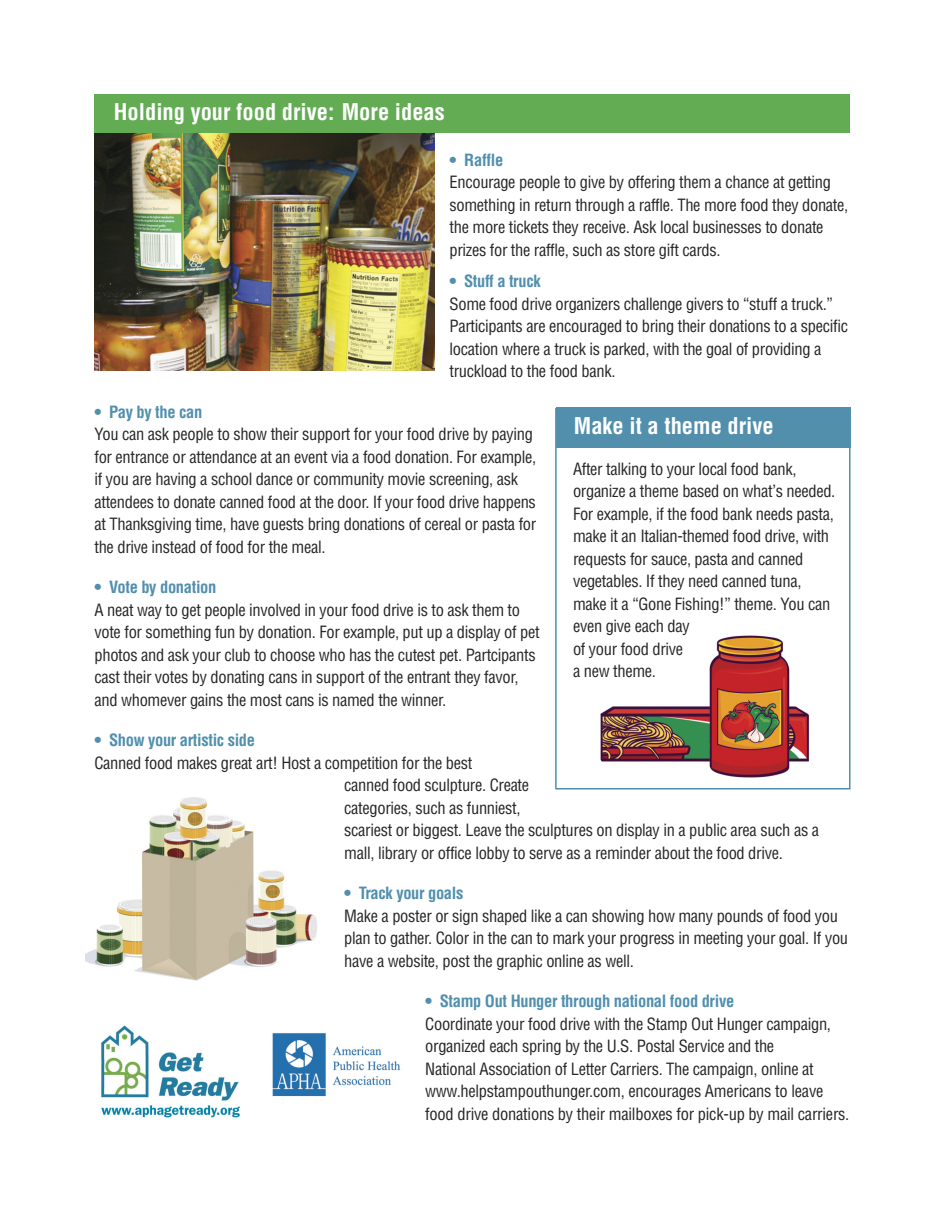
<style>
.page{position:relative;width:945px;height:1215px;background:#fff}
.page>*{position:absolute;margin:0;border:0;box-sizing:border-box;transform-origin:0 0}
.t1{font:700 condensed 22.5px "Helvetica";color:#fff}
.t2{font:condensed 16.5px/22.5px "Helvetica";letter-spacing:-.02em;color:#272627}
.t3{font:700 condensed 16.5px "Helvetica";letter-spacing:-.02em;color:#518fad}
</style>
<div class="page">
<img style="left:94px;top:133px;width:341px;height:238px">
<div style="left:94px;top:94px;width:756px;height:39px;background:#63ac54"></div>
<img style="left:101px;top:1025px;width:300px;height:93px">
<img style="left:85px;top:797px;width:232px;height:183px">
<div style="left:555px;top:408px;width:295px;height:382px;border:2px solid #518fad"></div>
<div style="left:556px;top:407px;width:294px;height:41px;background:#518fad"></div>
<img style="left:600px;top:635px;width:209px;height:143px">
<h1 class="t1" style="left:114px;top:103px;width:332px">Holding your food drive: More ideas</h1>
<p class="t3" style="left:450px;top:154px;width:55px">• Raffle</p>
<p class="t2" style="left:450px;top:173px;width:400px">Encourage people to give by offering them a chance at getting something in return through a raffle. The more food they donate, the more tickets they receive. Ask local businesses to donate prizes for the raffle, such as store gift cards.</p>
<p class="t3" style="left:450px;top:275px;width:93px">• Stuff a truck</p>
<p class="t2" style="left:450px;top:294px;width:400px">Some food drive organizers challenge givers to “stuff a truck.” Participants are encouraged to bring their donations to a specific location where a truck is parked, with the goal of providing a truckload to the food bank.</p>
<p class="t3" style="left:94px;top:406px;width:109px">• Pay by the can</p>
<p class="t2" style="left:94px;top:425px;width:443px">You can ask people to show their support for your food drive by paying for entrance or attendance at an event via a food donation. For example, if you are having a school dance or community movie screening, ask attendees to donate canned food at the door. If your food drive happens at Thanksgiving time, have guests bring donations of cereal or pasta for the drive instead of food for the meal.</p>
<p class="t3" style="left:94px;top:581px;width:123px">• Vote by donation</p>
<p class="t2" style="left:94px;top:600px;width:447px">A neat way to get people involved in your food drive is to ask them to vote for something fun by donation. For example, put up a display of pet photos and ask your club to choose who has the cutest pet. Partcipants cast their votes by donating cans in support of the entrant they favor, and whomever gains the most cans is named the winner.</p>
<p class="t3" style="left:94px;top:734px;width:162px">• Show your artistic side</p>
<p class="t2" style="left:344px;top:753px;width:476px;text-indent:-250px">Canned food makes great art! Host a competition for the best<br>canned food sculpture. Create<br>categories, such as funniest,<br>scariest or biggest. Leave the sculptures on display in a public area such as a mall, library or office lobby to serve as a reminder about the food drive.</p>
<p class="t3" style="left:344px;top:887px;width:121px">• Track your goals</p>
<p class="t2" style="left:344px;top:906px;width:505px">Make a poster or sign shaped like a can showing how many pounds of food you plan to gather. Color in the can to mark your progress in meeting your goal. If you have a website, post the graphic online as well.</p>
<p class="t3" style="left:425px;top:995px;width:310px">• Stamp Out Hunger through national food drive</p>
<p class="t2" style="left:425px;top:1014px;width:426px">Coordinate your food drive with the Stamp Out Hunger campaign, organized each spring by the U.S. Postal Service and the<br>National Association of Letter Carriers. The campaign, online at www.helpstampouthunger.com, encourages Americans to leave food drive donations by their mailboxes for pick-up by mail carriers.</p>
<h1 class="t1" style="left:574px;top:418px;width:201px">Make it a theme drive</h1>
<p class="t2" style="left:573px;top:459px;width:264px">After talking to your local food bank, organize a theme based on what’s needed.<br>For example, if the food bank needs pasta, make it an Italian-themed food drive, with requests for sauce, pasta and canned vegetables. If they need canned tuna, make it a “Gone Fishing!” theme. You can even give each day<br>of your food drive<br>a new theme.</p>
</div>
